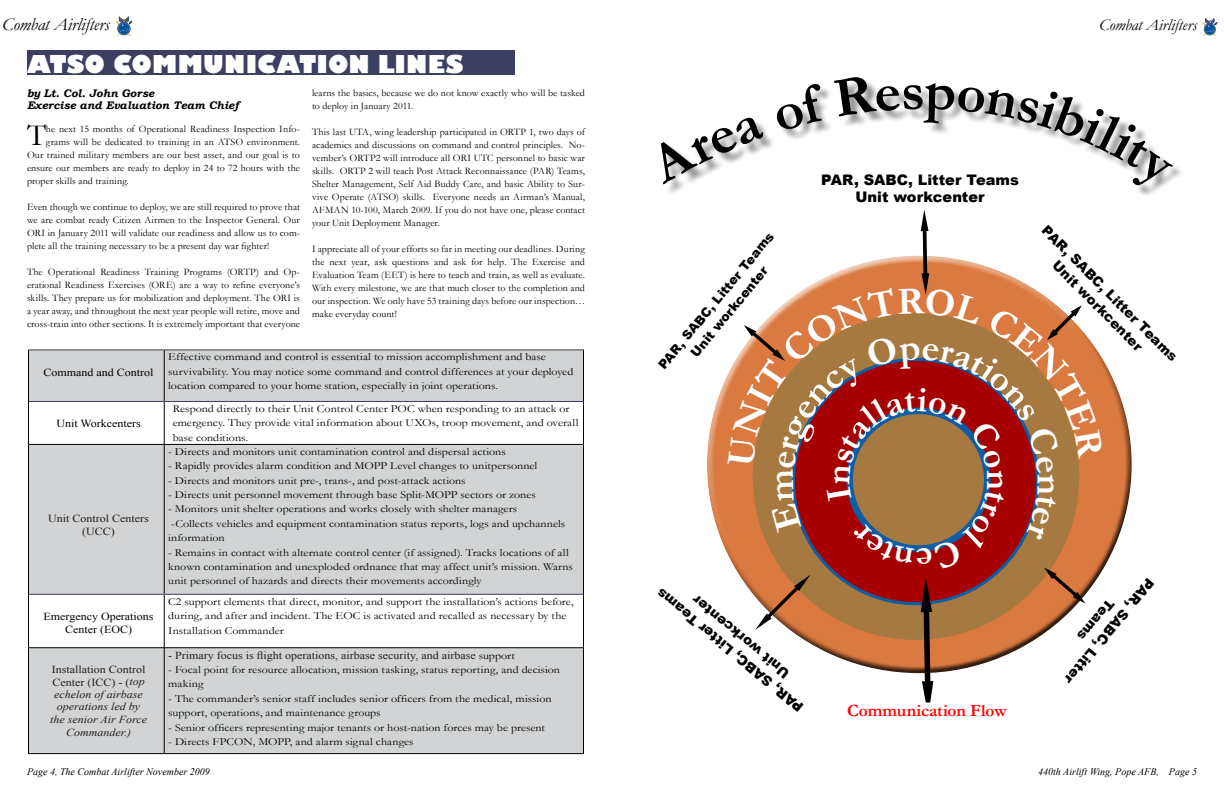
<style>
.page{position:relative;width:1224px;height:792px;background:#fff}
.page>*{position:absolute;margin:0;border:0;box-sizing:border-box;transform-origin:0 0}
.t1{font:700 36.2px "Garamond";color:#fff}
.t2{font:30.8px "Garamond";color:#000}
.t3{font:800 24px "Gill Sans";letter-spacing:.01em;color:#fff}
.t4{font:italic 18px "Garamond";letter-spacing:-.005em;color:#000}
.t5{font:700 17.3px "Garamond";letter-spacing:-.01em;color:#f00}
.t6{font:italic 16.4px "Garamond";letter-spacing:-.005em;color:#000}
.t7{font:900 14.5px/17.3px "Arial";color:#000;text-align:center}
.t8{font:900 13.6px/17.2px "Arial";color:#000;text-align:center}
.t9{font:900 12.7px/17.3px "Arial";color:#000;text-align:center}
.t10{font:italic 700 11px/12px "Bookman Old Style";color:#000}
.t11{font:10.8px/14.4px "Garamond";letter-spacing:.005em;color:#000;scale:1.11 1}
.t12{font:10.8px/12.9px "Times New Roman";color:#231f20;text-align:center;scale:1.11 1}
.t13{font:10.8px/12.9px "Times New Roman";color:#000;text-align:center;scale:1.11 1}
.t14{font:italic 10.8px/12.9px "Times New Roman";color:#231f20;text-align:center;scale:1.11 1}
.t15{font:10px/13px "Garamond";letter-spacing:.01em;color:#000;text-align:justify}
.t16{font:italic 10px "Times New Roman";color:#000}
.s1{font-family:"Garamond";color:#000}
</style>
<div class="page">
<div style="left:27px;top:50px;width:488px;height:26px;background:#3c3f62"></div>
<svg style="left:29px;top:350px;width:554px;height:403px;fill:#d1d3d4"></svg>
<hr style="left:28px;top:753px;width:136px;height:1px;background:#000">
<hr style="left:164px;top:753px;width:420px;height:1px;background:#000">
<hr style="left:164px;top:350px;width:1px;height:51px;background:#000">
<hr style="left:164px;top:402px;width:1px;height:42px;background:#000">
<hr style="left:164px;top:445px;width:1px;height:149px;background:#000">
<hr style="left:164px;top:595px;width:1px;height:53px;background:#000">
<hr style="left:164px;top:648px;width:1px;height:105px;background:#000">
<hr style="left:29px;top:401px;width:135px;height:1px;background:#3c3f62">
<hr style="left:164px;top:401px;width:419px;height:1px;background:#3c3f62">
<hr style="left:29px;top:594px;width:135px;height:1px;background:#3c3f62">
<hr style="left:164px;top:594px;width:419px;height:1px;background:#3c3f62">
<hr style="left:29px;top:444px;width:135px;height:1px;background:#000">
<hr style="left:164px;top:444px;width:419px;height:1px;background:#000">
<hr style="left:29px;top:648px;width:135px;height:1px;background:#000">
<hr style="left:164px;top:648px;width:419px;height:1px;background:#000">
<div style="left:706px;top:255px;width:427px;height:418px;background:#000;opacity:.75"></div>
<svg style="left:116px;top:16px;width:16px;height:20px"></svg>
<svg style="left:1203px;top:17px;width:14px;height:19px"></svg>
<svg style="left:666px;top:122px;width:99px;height:62px"></svg>
<svg style="left:781px;top:88px;width:47px;height:44px"></svg>
<svg style="left:840px;top:81px;width:333px;height:114px"></svg>
<svg style="left:728px;top:210px;width:376px;height:493px"></svg>
<h3 class="t4" style="left:2px;top:12px;width:109px">Combat Airlifters</h3>
<h3 class="t3" style="left:27px;top:49px;width:438px">ATSO COMMUNICATION LINES</h3>
<p class="t10" style="left:27px;top:87px;width:214px">by Lt. Col. John Gorse<br>Exercise and Evaluation Team Chief</p>
<h2 class="t2" style="left:27px;top:115px;width:20px">T</h2>
<p class="t15" style="left:46px;top:122px;width:255px">he next 15 months of Operational Readiness Inspection Info-</p>
<p class="t15" style="left:46px;top:135px;width:256px">grams will be dedicated to training in an ATSO environment.</p>
<p class="t15" style="left:27px;top:148px;width:274px">Our trained military members are our best asset, and our goal is to</p>
<p class="t15" style="left:27px;top:161px;width:275px">ensure our members are ready to deploy in 24 to 72 hours with the</p>
<p class="t15" style="left:27px;top:174px;width:103px">proper skills and training.</p>
<p class="t15" style="left:27px;top:200px;width:275px">Even though we continue to deploy, we are still required to prove that we are combat ready Citizen Airmen to the Inspector General. Our ORI in January 2011 will validate our readiness and allow us to com&shy;plete all the training necessary to be a present day war fighter!</p>
<p class="t15" style="left:27px;top:265px;width:275px">The Operational Readiness Training Programs (ORTP) and Op&shy;erational Readiness Exercises (ORE) are a way to refine everyone’s skills. They prepare us for mobilization and deployment. The ORI is a year away, and throughout the next year people will retire, move and cross-train into other sections. It is extremely important that everyone</p>
<p class="t15" style="left:312px;top:86px;width:274px">learns the basics, because we do not know exactly who will be tasked to deploy in January 2011.</p>
<p class="t15" style="left:312px;top:125px;width:274px">This last UTA, wing leadership participated in ORTP 1, two days of academics and discussions on command and control principles. No&shy;vember’s ORTP2 will introduce all ORI UTC personnel to basic war skills. ORTP 2 will teach Post Attack Reconnaissance (PAR) Teams, Shelter Management, Self Aid Buddy Care, and basic Ability to Sur&shy;vive Operate (ATSO) skills. Everyone needs an Airman’s Manual, AFMAN 10-100, March 2009. If you do not have one, please contact your Unit Deployment Manager.</p>
<p class="t15" style="left:312px;top:242px;width:275px">I appreciate all of your efforts so far in meeting our deadlines. During the next year, ask questions and ask for help. The Exercise and Evaluation Team (EET) is here to teach and train, as well as evaluate.<br>With every milestone, we are that much closer to the completion and our inspection. We only have 53 training days before our inspection… make everyday count!</p>
<p class="t13" style="left:44px;top:365px;width:101px">Command and Control</p>
<p class="t13" style="left:56px;top:417px;width:78px">Unit Workcenters</p>
<p class="t12" style="left:48px;top:512px;width:92px">Unit Control Centers (UCC)</p>
<p class="t13" style="left:44px;top:610px;width:101px">Emergency Operations<br>Center (EOC)</p>
<p class="t12" style="left:52px;top:663px;width:86px;text-align:left">Installation Control<br>Center (ICC) - (<sup>top</sup></p>
<p class="t14" style="left:50px;top:687px;width:89px">echelon of airbase operations led by the senior Air Force<br>Commander.)</p>
<p class="t11" style="left:168px;top:350px;width:367px">Effective command and control is essential to mission accomplishment and base survivability. You may notice some command and control differences at your deployed location compared to your home station, especially in joint operations.</p>
<p class="t11" style="left:173px;top:401px;width:367px">Respond directly to their Unit Control Center POC when responding to an attack or emergency. They provide vital information about UXOs, troop movement, and overall base conditions.</p>
<p class="t11" style="left:168px;top:444px;width:306px">- Directs and monitors unit contamination control and dispersal actions</p>
<p class="t11" style="left:168px;top:459px;width:334px">- Rapidly provides alarm condition and MOPP Level changes to unitpersonnel</p>
<p class="t11" style="left:168px;top:473px;width:269px">- Directs and monitors unit pre-, trans-, and post-attack actions</p>
<p class="t11" style="left:168px;top:487px;width:333px">- Directs unit personnel movement through base Split-MOPP sectors or zones</p>
<p class="t11" style="left:168px;top:502px;width:359px">- Monitors unit shelter operations and works closely with shelter managers<br>-Collects vehicles and equipment contamination status reports, logs and upchannels information</p>
<p class="t11" style="left:168px;top:545px;width:366px">- Remains in contact with alternate control center (if assigned). Tracks locations of all known contamination and unexploded ordnance that may affect unit’s mission. Warns unit personnel of hazards and directs their movements accordingly</p>
<p class="t11" style="left:168px;top:594px;width:367px">C2 support elements that direct, monitor, and support the installation’s actions before, during, and after and incident. The EOC is activated and recalled as necessary by the<br>Installation Commander</p>
<p class="t12" style="left:168px;top:649px;width:314px">- Primary focus is flight operations, airbase security, and airbase <span class="s1">support</span></p>
<p class="t11" style="left:168px;top:662px;width:354px">- Focal point for resource allocation, mission tasking, status reporting, and decision making</p>
<p class="t11" style="left:168px;top:691px;width:347px">- The commander’s senior staff includes senior officers from the medical, mission support, operations, and maintenance groups</p>
<p class="t11" style="left:168px;top:720px;width:341px">- Senior officers representing major tenants or host-nation forces may be present</p>
<p class="t11" style="left:168px;top:734px;width:223px">- Directs FPCON, MOPP, and alarm signal changes</p>
<h3 class="t6" style="left:1099px;top:14px;width:99px">Combat Airlifters</h3>
<p class="t9" style="left:654px;top:361px;width:175px;rotate:-50deg">PAR, SABC, Litter Teams<br>Unit workcenter</p>
<h3 class="t7" style="left:821px;top:170px;width:199px">PAR, SABC, Litter Teams<br>Unit workcenter</h3>
<h3 class="t8" style="left:1051px;top:221px;width:187px;rotate:45deg">PAR, SABC, Litter Teams<br>Unit workcenter</h3>
<h3 class="t8" style="left:796px;top:715px;width:187px;rotate:-141deg">PAR, SABC, Litter Teams<br>Unit workcenter</h3>
<h1 class="t1" style="left:1023px;top:470px;width:22px;rotate:90deg">n</h1>
<h3 class="t5" style="left:847px;top:698px;width:161px">Communication Flow</h3>
<h3 class="t8" style="left:1158px;top:585px;width:133px;rotate:129deg">PAR, SABC, Litter<br>Teams</h3>
<p class="t16" style="left:27px;top:765px;width:184px">Page 4, The Combat Airlifter November 2009</p>
<p class="t16" style="left:1038px;top:765px;width:160px">440th Airlift Wing, Pope AFB, Page 5</p>
</div>
